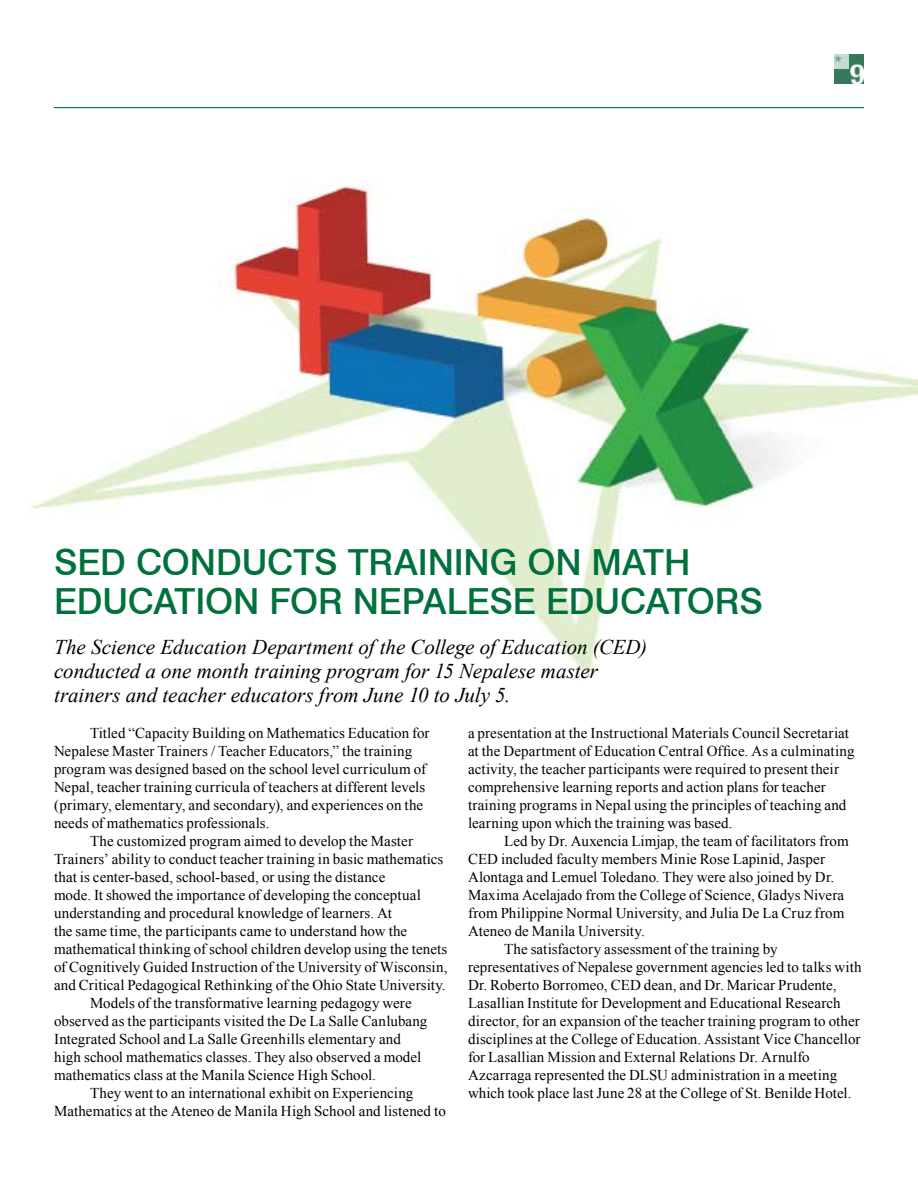
<style>
.page{position:relative;width:918px;height:1188px;background:#fff}
.page>*{position:absolute;margin:0;border:0;box-sizing:border-box;transform-origin:0 0}
.t1{font:500 36px "Swiss 721 BT";letter-spacing:-.005em;color:#00703c}
.t2{font:italic 21px/24px "Times New Roman";letter-spacing:-.005em;color:#000}
.t3{font:15px/18px "Times New Roman";letter-spacing:.005em;color:#000}
</style>
<div class="page">
<img style="left:28px;top:184px;width:890px;height:493px">
<img style="left:835px;top:54px;width:29px;height:29px">
<hr style="left:54px;top:107px;width:810px;height:1px;background:#00703c">
<h1 class="t1" style="left:54px;top:540px;width:319px">SED CONDUCTS TRA</h1>
<h1 class="t1" style="left:418px;top:540px;width:198px">INING ON MAT</h1>
<h1 class="t1" style="left:664px;top:540px;width:28px">H</h1>
<h1 class="t1" style="left:54px;top:579px;width:323px">EDUCATION FOR NEPA</h1>
<h1 class="t1" style="left:447px;top:579px;width:43px">LESE</h1>
<h1 class="t1" style="left:546px;top:579px;width:124px">EDUCATORS</h1>
<h2 class="t2" style="left:54px;top:634px;width:595px">The Science Education Department of the College of Education (CED) conducted a one month training program for 15 Nepalese master trainers and teacher educators from June 10 to July 5.</h2>
<p class="t3" style="left:54px;top:724px;width:377px;text-indent:36px">Titled “Capacity Building on Mathematics Education for Nepalese Master Trainers / Teacher Educators,” the training program was designed based on the school level curriculum of Nepal, teacher training curricula of teachers at different levels (primary, elementary, and secondary), and experiences on the needs of mathematics professionals.</p>
<p class="t3" style="left:90px;top:832px;width:325px">The customized program aimed to develop the Master</p>
<p class="t3" style="left:54px;top:850px;width:391px">Trainers’ ability to conduct teacher training in basic mathematics</p>
<p class="t3" style="left:54px;top:868px;width:333px">that is center-based, school-based, or using the distance</p>
<p class="t3" style="left:54px;top:886px;width:368px">mode. It showed the importance of developing the conceptual</p>
<p class="t3" style="left:54px;top:904px;width:340px">understanding and procedural knowledge of learners. At</p>
<p class="t3" style="left:54px;top:922px;width:355px">the same time, the participants came to understand how the</p>
<p class="t3" style="left:54px;top:940px;width:395px">mathematical thinking of school children develop using the tenets</p>
<p class="t3" style="left:54px;top:958px;width:395px">of Cognitively Guided Instruction of the University of Wisconsin,</p>
<p class="t3" style="left:54px;top:976px;width:393px">and Critical Pedagogical Rethinking of the Ohio State University.</p>
<p class="t3" style="left:90px;top:994px;width:323px">Models of the transformative learning pedagogy were</p>
<p class="t3" style="left:54px;top:1012px;width:375px">observed as the participants visited the De La Salle Canlubang</p>
<p class="t3" style="left:54px;top:1030px;width:348px">Integrated School and La Salle Greenhills elementary and</p>
<p class="t3" style="left:54px;top:1048px;width:369px">high school mathematics classes. They also observed a model</p>
<p class="t3" style="left:54px;top:1066px;width:324px">mathematics class at the Manila Science High School.</p>
<p class="t3" style="left:90px;top:1084px;width:325px">They went to an international exhibit on Experiencing</p>
<p class="t3" style="left:54px;top:1102px;width:393px">Mathematics at the Ateneo de Manila High School and listened to</p>
<p class="t3" style="left:468px;top:724px;width:388px">a presentation at the Instructional Materials Council Secretariat at the Department of Education Central Office. As a culminating activity, the teacher participants were required to present their comprehensive learning reports and action plans for teacher training programs in Nepal using the principles of teaching and learning upon which the training was based.</p>
<p class="t3" style="left:504px;top:832px;width:346px">Led by Dr. Auxencia Limjap, the team of facilitators from</p>
<p class="t3" style="left:468px;top:850px;width:359px">CED included faculty members Minie Rose Lapinid, Jasper</p>
<p class="t3" style="left:468px;top:868px;width:368px">Alontaga and Lemuel Toledano. They were also joined by Dr.</p>
<p class="t3" style="left:468px;top:886px;width:378px">Maxima Acelajado from the College of Science, Gladys Nivera</p>
<p class="t3" style="left:468px;top:904px;width:378px">from Philippine Normal University, and Julia De La Cruz from</p>
<p class="t3" style="left:468px;top:922px;width:178px">Ateneo de Manila University.</p>
<p class="t3" style="left:504px;top:940px;width:275px">The satisfactory assessment of the training by</p>
<p class="t3" style="left:468px;top:958px;width:395px">representatives of Nepalese government agencies led to talks with</p>
<p class="t3" style="left:468px;top:976px;width:370px">Dr. Roberto Borromeo, CED dean, and Dr. Maricar Prudente,</p>
<p class="t3" style="left:468px;top:994px;width:374px">Lasallian Institute for Development and Educational Research</p>
<p class="t3" style="left:468px;top:1012px;width:393px">director, for an expansion of the teacher training program to other</p>
<p class="t3" style="left:468px;top:1030px;width:394px">disciplines at the College of Education. Assistant Vice Chancellor</p>
<p class="t3" style="left:468px;top:1048px;width:343px">for Lasallian Mission and External Relations Dr. Arnulfo</p>
<p class="t3" style="left:468px;top:1066px;width:371px">Azcarraga represented the DLSU administration in a meeting</p>
<p class="t3" style="left:468px;top:1084px;width:385px">which took place last June 28 at the College of St. Benilde Hotel.</p>
</div>
